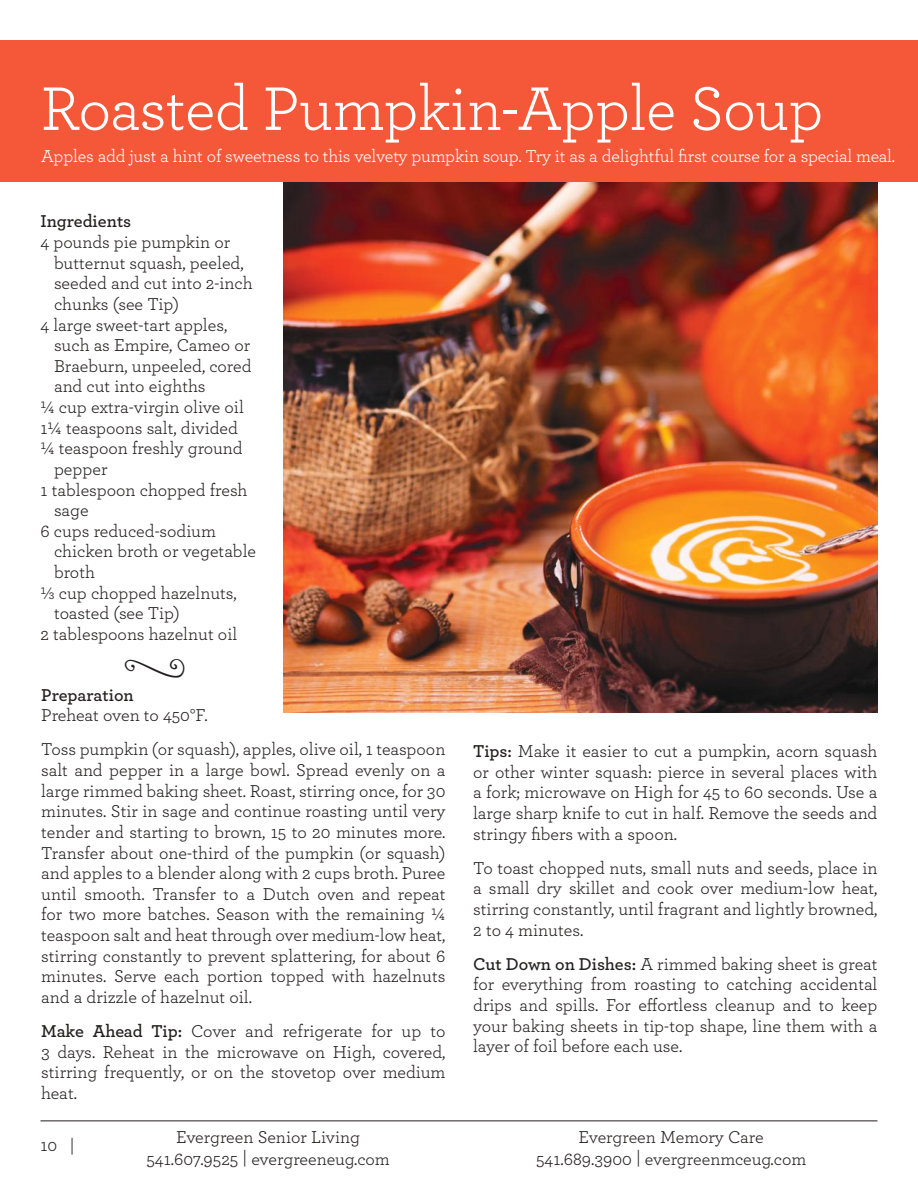
<style>
.page{position:relative;width:918px;height:1188px;background:#fff}
.page>*{position:absolute;margin:0;border:0;box-sizing:border-box;transform-origin:0 0}
.t1{font:64.5px "Archer Pro";letter-spacing:-.01em;color:#fff}
.t2{font:27px "Sweet Pea";color:#241f1f}
.t3{font:18px/20.7px "Archer Pro";color:#241f1f;text-align:justify}
.t4{font:18px "Archer Pro";letter-spacing:-.01em;color:#fff}
.t5{font:600 18px "Archer Pro";color:#241f1f}
.s1{font-weight:600}
</style>
<div class="page">
<img style="left:284px;top:182px;width:594px;height:530px">
<div style="left:0;top:40px;width:918px;height:142px;background:#f55839"></div>
<hr style="left:40px;top:1120px;width:838px;height:1px;background:#241f1f">
<h1 class="t1" style="left:40px;top:64px;width:785px">Roasted Pumpkin-Apple Soup</h1>
<p class="t4" style="left:41px;top:143px;width:856px">Apples add just a hint of sweetness to this velvety pumpkin soup. Try it as a delightful first course for a special meal.</p>
<p class="t5" style="left:40px;top:208px;width:92px">Ingredients</p>
<p class="t3" style="left:40px;top:231px;width:191px">4 pounds pie pumpkin or</p>
<p class="t3" style="left:54px;top:251px;width:191px">butternut squash, peeled,</p>
<p class="t3" style="left:54px;top:272px;width:200px">seeded and cut into 2-inch</p>
<p class="t3" style="left:54px;top:293px;width:127px">chunks (see Tip)</p>
<p class="t3" style="left:40px;top:313px;width:188px">4 large sweet-tart apples,</p>
<p class="t3" style="left:54px;top:334px;width:198px">such as Empire, Cameo or</p>
<p class="t3" style="left:54px;top:355px;width:199px">Braeburn, unpeeled, cored</p>
<p class="t3" style="left:54px;top:375px;width:153px">and cut into eighths</p>
<p class="t3" style="left:40px;top:396px;width:205px">¼ cup extra-virgin olive oil</p>
<p class="t3" style="left:40px;top:416px;width:199px">1¼ teaspoons salt, divided</p>
<p class="t3" style="left:40px;top:437px;width:204px">¼ teaspoon freshly ground</p>
<p class="t3" style="left:54px;top:458px;width:55px">pepper</p>
<p class="t3" style="left:40px;top:478px;width:208px">1 tablespoon chopped fresh</p>
<p class="t3" style="left:54px;top:499px;width:36px">sage</p>
<p class="t3" style="left:40px;top:520px;width:177px">6 cups reduced-sodium</p>
<p class="t3" style="left:54px;top:540px;width:204px">chicken broth or vegetable</p>
<p class="t3" style="left:54px;top:561px;width:43px">broth</p>
<p class="t3" style="left:40px;top:582px;width:198px">⅓ cup chopped hazelnuts,</p>
<p class="t3" style="left:54px;top:602px;width:127px">toasted (see Tip)</p>
<p class="t3" style="left:40px;top:623px;width:198px">2 tablespoons hazelnut oil</p>
<h2 class="t2" style="left:125px;top:652px;width:62px">[</h2>
<p class="t5" style="left:41px;top:681px;width:94px">Preparation</p>
<p class="t3" style="left:41px;top:697px;width:406px;line-height:34.2px">Preheat oven to 450°F.<br>Toss pumpkin (or squash), apples, olive oil, 1 teaspoon</p>
<p class="t3" style="left:41px;top:759px;width:406px">salt and pepper in a large bowl. Spread evenly on a large rimmed baking sheet. Roast, stirring once, for 30 minutes. Stir in sage and continue roasting until very tender and starting to brown, 15 to 20 minutes more.<br>Transfer about one-third of the pumpkin (or squash) and apples to a blender along with 2 cups broth. Puree until smooth. Transfer to a Dutch oven and repeat for two more batches. Season with the remaining ¼ teaspoon salt and heat through over medium-low heat, stirring constantly to prevent splattering, for about 6 minutes. Serve each portion topped with hazelnuts and a drizzle of hazelnut oil.</p>
<p class="t3" style="left:41px;top:1020px;width:406px"><span class="s1">Make Ahead Tip:</span> Cover and refrigerate for up to 3 days. Reheat in the microwave on High, covered, stirring frequently, or on the stovetop over medium heat.</p>
<p class="t3" style="left:40px;top:1133px;width:36px">10 |</p>
<p class="t3" style="left:146px;top:1125px;width:245px;line-height:21.6px;text-align:center">Evergreen Senior Living<br>541.607.9525 | evergreeneug.com</p>
<p class="t3" style="left:473px;top:740px;width:406px"><span class="s1">Tips:</span> Make it easier to cut a pumpkin, acorn squash or other winter squash: pierce in several places with a fork; microwave on High for 45 to 60 seconds. Use a large sharp knife to cut in half. Remove the seeds and stringy fibers with a spoon.</p>
<p class="t3" style="left:473px;top:857px;width:406px">To toast chopped nuts, small nuts and seeds, place in a small dry skillet and cook over medium-low heat, stirring constantly, until fragrant and lightly browned, 2 to 4 minutes.</p>
<p class="t3" style="left:473px;top:953px;width:406px"><span class="s1">Cut Down on Dishes:</span> A rimmed baking sheet is great for everything from roasting to catching accidental drips and spills. For effortless cleanup and to keep your baking sheets in tip-top shape, line them with a layer of foil before each use.</p>
<p class="t3" style="left:536px;top:1125px;width:272px;line-height:21.6px;text-align:center">Evergreen Memory Care<br>541.689.3900 | evergreenmceug.com</p>
</div>
